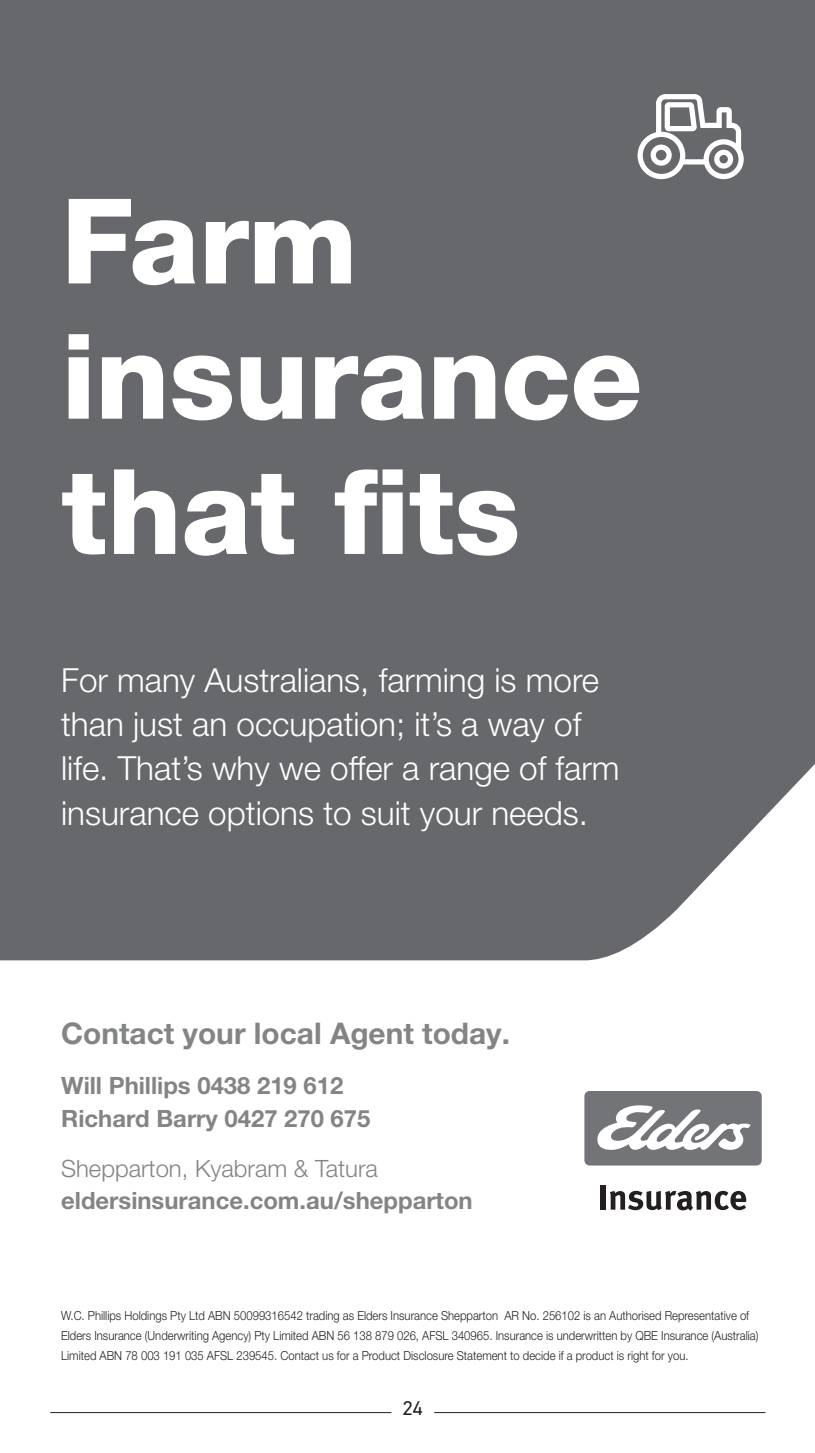
<style>
.page{position:relative;width:815px;height:1453px;background:#fff}
.page>*{position:absolute;margin:0;border:0;box-sizing:border-box;transform-origin:0 0}
.t1{font:800 118.25px/135.2px "Helvetica Neue";letter-spacing:-.01em;color:#fff}
.t2{font:300 33.25px/44.2px "Helvetica Neue";color:#fff}
.t3{font:700 29.75px "Helvetica Neue";color:#828486}
.t4{font:700 23.75px/32.8px "Helvetica Neue";color:#828486}
.t5{font:300 23.75px "Helvetica Neue";color:#828486}
.t6{font:20px "DIN2014";color:#231f20}
.t7{font:300 12.5px/20px "Helvetica Neue";color:#231f20;scale:.9 1}
</style>
<div class="page">
<div style="left:0;top:0;width:815px;height:960px;background:#67686b"></div>
<div style="left:583px;top:1090px;width:180px;height:76px;background:#737477;border-radius:6px"></div>
<div style="left:582px;top:1089px;width:182px;height:79px;border:2px solid #fff;border-radius:6px"></div>
<svg style="left:597px;top:1105px;width:154px;height:45px"></svg>
<div style="left:600px;top:1185px;width:5px;height:24px;background:#231f20"></div>
<svg style="left:610px;top:1191px;width:136px;height:19px"></svg>
<svg style="left:638px;top:94px;width:106px;height:85px"></svg>
<hr style="left:50px;top:1412px;width:341px;height:1px;background:#231f20">
<hr style="left:434px;top:1412px;width:331px;height:1px;background:#231f20">
<h1 class="t1" style="left:61px;top:173px;width:583px">Farm insurance that fits</h1>
<h2 class="t2" style="left:61px;top:661px;width:560px">For many Australians, farming is more than just an occupation; it’s a way of life. That’s why we offer a range of farm insurance options to suit your needs.</h2>
<h3 class="t3" style="left:61px;top:1023px;width:450px">Contact your local Agent today.</h3>
<h3 class="t4" style="left:61px;top:1071px;width:311px">Will Phillips 0438 219 612<br>Richard Barry 0427 270 675</h3>
<h3 class="t5" style="left:61px;top:1159px;width:318px">Shepparton, Kyabram &amp; Tatura</h3>
<h3 class="t4" style="left:61px;top:1187px;width:413px">eldersinsurance.com.au/shepparton</h3>
<p class="t7" style="left:61px;top:1307px;width:776px">W.C. Phillips Holdings Pty Ltd ABN 50099316542 trading as Elders Insurance Shepparton AR No. 256102 is an Authorised Representative of<br>Elders Insurance (Underwriting Agency) Pty Limited ABN 56 138 879 026, AFSL 340965. Insurance is underwritten by QBE Insurance (Australia)<br>Limited ABN 78 003 191 035 AFSL 239545. Contact us for a Product Disclosure Statement to decide if a product is right for you.</p>
<h3 class="t6" style="left:403px;top:1397px;width:21px">24</h3>
</div>
